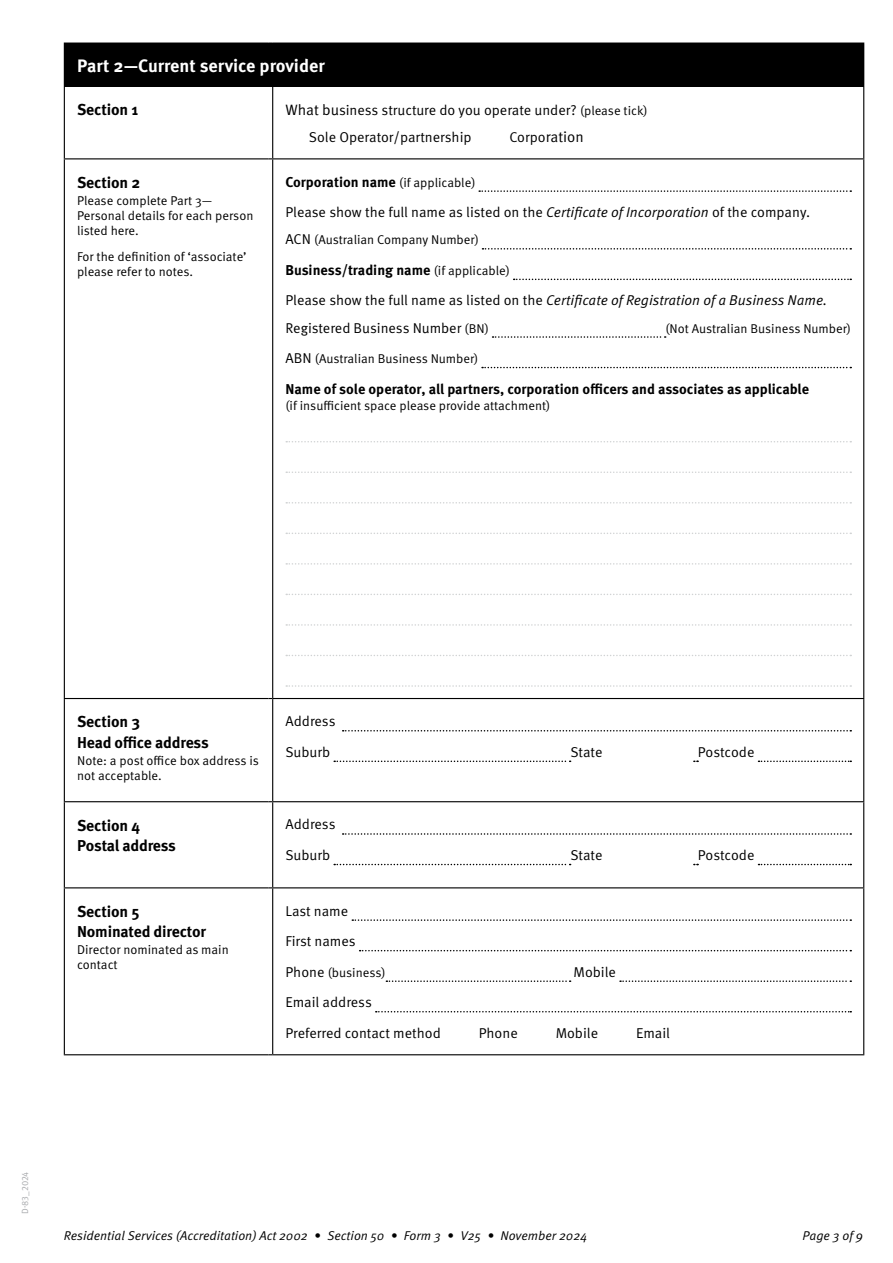
<style>
.page{position:relative;width:893px;height:1263px;background:#fff}
.page>*{position:absolute;margin:0;border:0;box-sizing:border-box;transform-origin:0 0}
.t1{font:700 18px "Meta Pro";color:#fff}
.t2{font:700 15.75px/20.1px "Meta Pro";letter-spacing:-.01em;color:#000}
.t3{font:15px "Meta Pro Norm";color:#000}
.t4{font:14.25px/30.6px "Meta Pro Norm";color:#000}
.t5{font:700 14.25px "Meta Pro";color:#000}
.t6{font:14.25px "Meta Pro Norm Ita";color:#000}
.t7{font:12.75px/15px "Meta Pro Norm";color:#000}
.t8{font:12.75px "Meta Pro Norm Ita";color:#000}
.t9{font:9px "Meta Pro Norm";letter-spacing:-.015em;color:#a7a9ac}
.s1{font-size:15px}
.s2{font-size:12.75px}
.s3{font-size:14.25px}
.s4{font-family:"Meta Pro Norm";font-weight:400;font-size:12.75px}
.s5{font-family:"Meta Pro Norm Ita"}
.s6{font-family:"Meta Pro Norm"}
</style>
<div class="page">
<div style="left:64px;top:43px;width:800px;height:43px;background:#000"></div>
<hr style="left:64px;top:87px;width:1px;height:71px;background:#000">
<hr style="left:272px;top:87px;width:1px;height:71px;background:#000">
<hr style="left:863px;top:87px;width:1px;height:71px;background:#000">
<hr style="left:64px;top:158px;width:204px;height:1px;background:#000">
<hr style="left:64px;top:159px;width:1px;height:539px;background:#000">
<hr style="left:273px;top:158px;width:591px;height:1px;background:#000">
<hr style="left:272px;top:159px;width:1px;height:539px;background:#000">
<hr style="left:863px;top:159px;width:1px;height:539px;background:#000">
<hr style="left:64px;top:698px;width:204px;height:1px;background:#000">
<hr style="left:64px;top:699px;width:1px;height:102px;background:#000">
<hr style="left:273px;top:698px;width:591px;height:1px;background:#000">
<hr style="left:272px;top:699px;width:1px;height:102px;background:#000">
<hr style="left:863px;top:699px;width:1px;height:102px;background:#000">
<hr style="left:64px;top:802px;width:1px;height:85px;background:#000">
<hr style="left:272px;top:802px;width:1px;height:85px;background:#000">
<hr style="left:863px;top:802px;width:1px;height:85px;background:#000">
<hr style="left:64px;top:887px;width:204px;height:1px;background:#000">
<hr style="left:64px;top:888px;width:1px;height:166px;background:#000">
<hr style="left:273px;top:887px;width:591px;height:1px;background:#000">
<hr style="left:272px;top:888px;width:1px;height:166px;background:#000">
<hr style="left:863px;top:888px;width:1px;height:166px;background:#000">
<hr style="left:64px;top:86px;width:204px;height:1px;background:#000">
<hr style="left:273px;top:86px;width:591px;height:1px;background:#000">
<hr style="left:64px;top:1054px;width:204px;height:1px;background:#000">
<hr style="left:273px;top:1054px;width:591px;height:1px;background:#000">
<hr style="left:64px;top:801px;width:204px;height:1px;background:#000">
<hr style="left:273px;top:801px;width:591px;height:1px;background:#000">
<svg style="left:479px;top:190px;width:372px;height:2px"></svg>
<svg style="left:482px;top:248px;width:369px;height:2px"></svg>
<svg style="left:514px;top:279px;width:337px;height:1px"></svg>
<svg style="left:493px;top:336px;width:173px;height:2px"></svg>
<svg style="left:482px;top:367px;width:369px;height:1px"></svg>
<svg style="left:286px;top:441px;width:565px;height:1px"></svg>
<svg style="left:286px;top:471px;width:565px;height:2px"></svg>
<svg style="left:286px;top:502px;width:565px;height:1px"></svg>
<svg style="left:286px;top:533px;width:565px;height:1px"></svg>
<svg style="left:286px;top:563px;width:565px;height:2px"></svg>
<svg style="left:286px;top:594px;width:565px;height:1px"></svg>
<svg style="left:286px;top:624px;width:565px;height:2px"></svg>
<svg style="left:286px;top:655px;width:565px;height:1px"></svg>
<svg style="left:286px;top:685px;width:565px;height:2px"></svg>
<svg style="left:343px;top:730px;width:508px;height:1px"></svg>
<svg style="left:334px;top:760px;width:237px;height:2px"></svg>
<svg style="left:758px;top:760px;width:93px;height:2px"></svg>
<svg style="left:343px;top:833px;width:508px;height:2px"></svg>
<svg style="left:334px;top:864px;width:237px;height:1px"></svg>
<svg style="left:758px;top:864px;width:93px;height:1px"></svg>
<svg style="left:352px;top:919px;width:499px;height:2px"></svg>
<svg style="left:360px;top:950px;width:491px;height:1px"></svg>
<svg style="left:386px;top:980px;width:185px;height:2px"></svg>
<svg style="left:620px;top:980px;width:231px;height:2px"></svg>
<svg style="left:376px;top:1011px;width:475px;height:1px"></svg>
<h1 class="t1" style="left:77px;top:51px;width:249px">Part 2—Current service provider</h1>
<p class="t2" style="left:77px;top:99px;width:63px">Section 1</p>
<p class="t4" style="left:309px;top:95px;width:340px;line-height:27.2px;text-indent:-23px"><span class="s1">What bu</span>siness structure do you operate under? <span class="s2">(please tick)<br></span>Sole Operator/partnership</p>
<p class="t3" style="left:510px;top:125px;width:76px"><span class="s3">Corpo</span>ration</p>
<p class="t2" style="left:77px;top:171px;width:65px">Section 2</p>
<p class="t7" style="left:77px;top:192px;width:178px">Please complete Part 3—<br>Personal details for each person listed here.</p>
<p class="t7" style="left:77px;top:248px;width:171px">For the definition of ‘associate’ please refer to notes.</p>
<p class="t5" style="left:285px;top:171px;width:191px">Corporation name <span class="s4">(if applicable)</span></p>
<p class="t4" style="left:285px;top:196px;width:526px">Please show the full name as listed on the <span class="s5">Certificate of Incorporation</span> of the company.</p>
<p class="t7" style="left:285px;top:232px;width:195px"><span class="s3">ACN</span> (Australian Company Number)</p>
<p class="t5" style="left:285px;top:259px;width:226px">Business/trading name <span class="s4">(if applicable)</span></p>
<p class="t6" style="left:285px;top:290px;width:543px"><span class="s6">Please show the full name as listed on the</span> Certificate of Registration of a Business Name.</p>
<p class="t4" style="left:285px;top:311px;width:205px">Registered Business Number <span class="s2">(BN)</span></p>
<p class="t7" style="left:665px;top:320px;width:187px">(Not Australian Business Number)</p>
<p class="t7" style="left:285px;top:350px;width:194px"><span class="s3">ABN</span> (Australian Business Number)</p>
<p class="t5" style="left:285px;top:377px;width:525px">Name of sole operator, all partners, corporation officers and associates as applicable</p>
<p class="t7" style="left:285px;top:397px;width:266px">(if insufficient space please provide attachment)</p>
<p class="t2" style="left:77px;top:711px;width:133px">Section 3<br>Head office address</p>
<p class="t7" style="left:77px;top:752px;width:183px">Note: a post office box address is not acceptable.</p>
<p class="t4" style="left:285px;top:705px;width:52px">Address<br>Suburb</p>
<p class="t2" style="left:77px;top:814px;width:100px">Section 4<br>Postal address</p>
<p class="t4" style="left:285px;top:808px;width:52px">Address<br>Suburb</p>
<p class="t4" style="left:570px;top:736px;width:34px">State</p>
<p class="t4" style="left:698px;top:736px;width:58px">Postcode</p>
<p class="t4" style="left:570px;top:839px;width:34px">State</p>
<p class="t4" style="left:698px;top:839px;width:58px">Postcode</p>
<p class="t2" style="left:77px;top:900px;width:130px">Section 5<br>Nominated director</p>
<p class="t7" style="left:77px;top:941px;width:153px">Director nominated as main contact</p>
<p class="t4" style="left:285px;top:894px;width:72px">Last name<br>First names</p>
<p class="t7" style="left:285px;top:964px;width:102px"><span class="s3">Phone</span> (business)</p>
<p class="t4" style="left:574px;top:955px;width:44px">Mobile</p>
<p class="t4" style="left:285px;top:986px;width:157px">Email address<br>Preferred contact method</p>
<p class="t4" style="left:479px;top:1017px;width:41px">Phone</p>
<p class="t4" style="left:556px;top:1017px;width:44px">Mobile</p>
<p class="t4" style="left:636px;top:1017px;width:36px">Email</p>
<p class="t9" style="left:18px;top:1214px;width:44px;rotate:-90deg">D-83_2024</p>
<p class="t8" style="left:64px;top:1225px;width:525px">Residential Services (Accreditation) Act 2002 • Section 50 • Form 3 • V25 • November 2024</p>
<p class="t8" style="left:802px;top:1225px;width:62px">Page 3 of 9</p>
</div>
